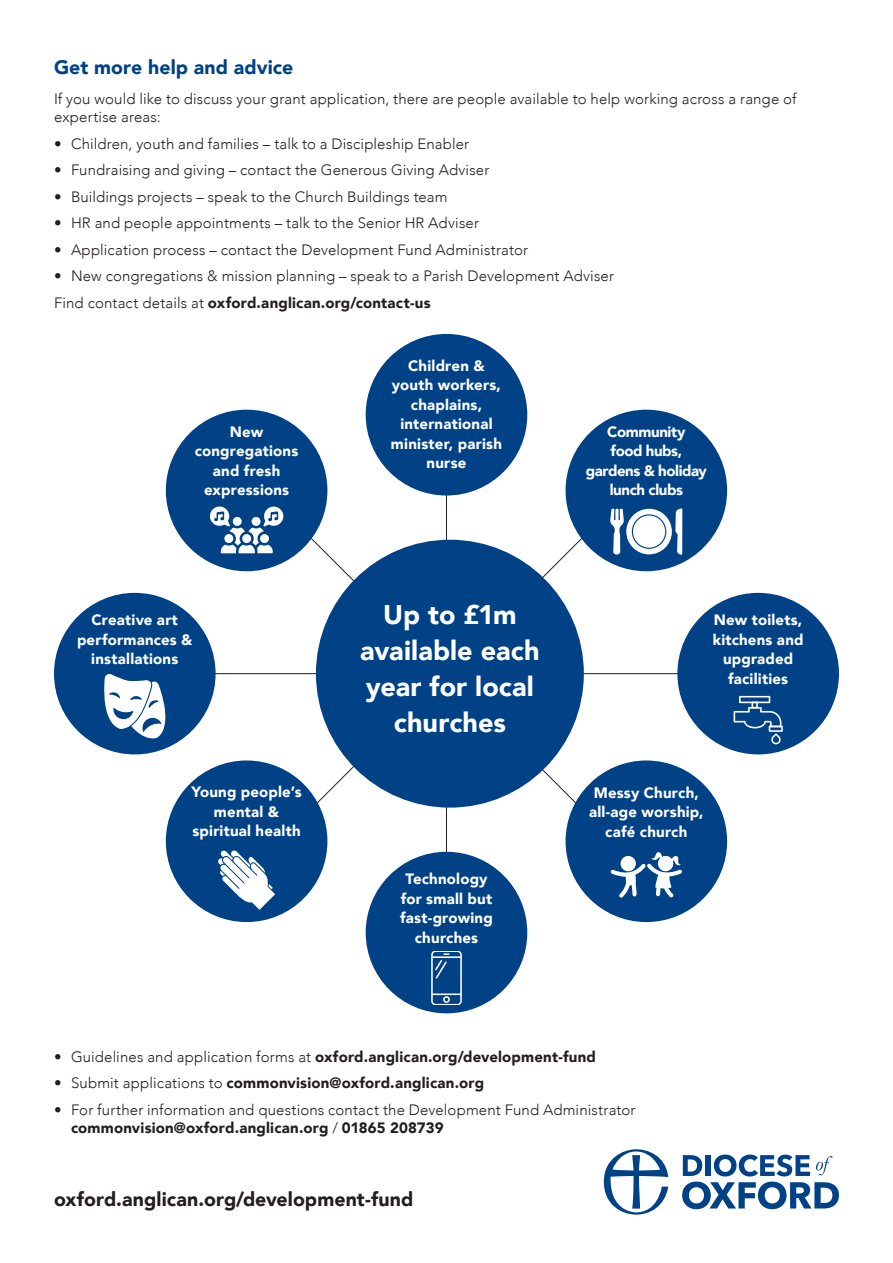
<style>
.page{position:relative;width:893px;height:1263px;background:#fff}
.page>*{position:absolute;margin:0;border:0;box-sizing:border-box;transform-origin:0 0}
.t1{font:900 27px/36px "Avenir";letter-spacing:.005em;color:#fff;text-align:center}
.t2{font:900 19.5px "Avenir";letter-spacing:.005em;color:#231f20}
.t3{font:900 19.5px "Avenir";letter-spacing:.005em;color:#014286}
.t4{font:300 15px/18px "Avenir";letter-spacing:.01em;color:#231f20}
.t5{font:900 15px/19.5px "Avenir";letter-spacing:.015em;color:#fff;text-align:center}
.t6{font:900 15px "Avenir";letter-spacing:.015em;color:#231f20}
.t7{font:900 15px/19.5px "Avenir";letter-spacing:-.025em;color:#fff;text-align:center}
.s1{font-weight:300}
.s2{font-weight:900}
</style>
<div class="page">
<div style="left:366px;top:334px;width:161px;height:161px;background:#014286;border-radius:50%"></div>
<div style="left:366px;top:852px;width:161px;height:161px;background:#014286;border-radius:50%"></div>
<hr style="left:135px;top:673px;width:623px;height:1px;background:#231f20">
<svg style="left:225px;top:452px;width:443px;height:443px"></svg>
<svg style="left:682px;top:1154px;width:157px;height:55px"></svg>
<svg style="left:604px;top:1149px;width:64px;height:65px"></svg>
<div style="left:316px;top:540px;width:268px;height:268px;background:#014286;border-radius:50%"></div>
<div style="left:54px;top:593px;width:162px;height:161px;background:#014286;border-radius:50%"></div>
<div style="left:166px;top:410px;width:161px;height:161px;background:#014286;border-radius:50%"></div>
<div style="left:166px;top:760px;width:161px;height:162px;background:#014286;border-radius:50%"></div>
<div style="left:566px;top:410px;width:161px;height:161px;background:#014286;border-radius:50%"></div>
<div style="left:566px;top:760px;width:161px;height:162px;background:#014286;border-radius:50%"></div>
<div style="left:677px;top:593px;width:162px;height:161px;background:#014286;border-radius:50%"></div>
<svg style="left:431px;top:951px;width:31px;height:54px"></svg>
<svg style="left:104px;top:674px;width:62px;height:64px"></svg>
<svg style="left:734px;top:696px;width:49px;height:48px"></svg>
<svg style="left:610px;top:852px;width:72px;height:46px"></svg>
<svg style="left:218px;top:850px;width:57px;height:60px"></svg>
<svg style="left:610px;top:508px;width:72px;height:47px"></svg>
<svg style="left:210px;top:506px;width:73px;height:47px"></svg>
<p class="t3" style="left:54px;top:50px;width:241px">Get more help and advice</p>
<p class="t4" style="left:54px;top:90px;width:744px">If you would like to discuss your grant application, there are people available to help working across a range of expertise areas:</p>
<p class="t4" style="left:54px;top:135px;width:417px">• Children, youth and families – talk to a Discipleship Enabler</p>
<p class="t4" style="left:54px;top:161px;width:437px">• Fundraising and giving – contact the Generous Giving Adviser</p>
<p class="t4" style="left:54px;top:188px;width:395px">• Buildings projects – speak to the Church Buildings team</p>
<p class="t4" style="left:54px;top:214px;width:427px">• HR and people appointments – talk to the Senior HR Adviser</p>
<p class="t4" style="left:54px;top:241px;width:476px">• Application process – contact the Development Fund Administrator</p>
<p class="t4" style="left:54px;top:267px;width:562px">• New congregations &amp; mission planning – speak to a Parish Development Adviser</p>
<p class="t6" style="left:54px;top:290px;width:378px"><span class="s1">Find contact details at</span> oxford.anglican.org/contact-us</p>
<p class="t5" style="left:195px;top:421px;width:105px">New congregations and fresh expressions</p>
<p class="t5" style="left:77px;top:610px;width:117px">Creative art performances &amp; installations</p>
<p class="t5" style="left:191px;top:782px;width:112px">Young people’s mental &amp; spiritual health</p>
<p class="t5" style="left:391px;top:355px;width:113px">Children &amp; youth workers, chaplains, international minister, parish nurse</p>
<p class="t7" style="left:586px;top:421px;width:123px">Community<br>food hubs, gardens &amp; holiday lunch clubs</p>
<p class="t1" style="left:360px;top:596px;width:181px">Up to £1m available each year for local churches</p>
<p class="t5" style="left:713px;top:610px;width:92px">New toilets, kitchens and upgraded facilities</p>
<p class="t5" style="left:400px;top:869px;width:94px">Technology for small but fast-growing churches</p>
<p class="t5" style="left:589px;top:782px;width:116px">Messy Church, all-age worship, café church</p>
<p class="t6" style="left:54px;top:1044px;width:543px"><span class="s1">• Guidelines and application forms at</span> oxford.anglican.org/development-fund</p>
<p class="t6" style="left:54px;top:1070px;width:432px"><span class="s1">• Submit applications to</span> commonvision@oxford.anglican.org</p>
<p class="t4" style="left:71px;top:1101px;width:566px;text-indent:-17px">• For further information and questions contact the Development Fund Administrator <span class="s2">commonvision@oxford.anglican.org</span> / <span class="s2">01865 208739</span></p>
<p class="t2" style="left:54px;top:1183px;width:361px">oxford.anglican.org/development-fund</p>
</div>
